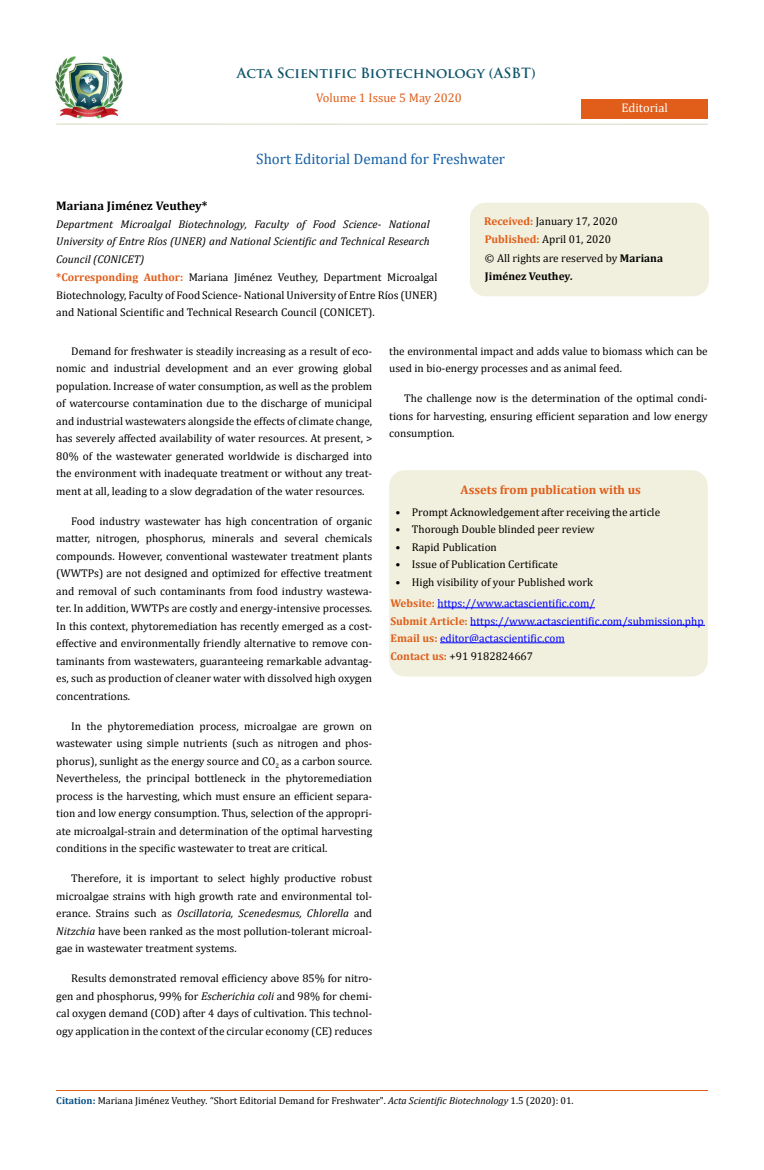
<style>
.page{position:relative;width:764px;height:1170px;background:#fff}
.page>*{position:absolute;margin:0;border:0;box-sizing:border-box;transform-origin:0 0}
.t1{font:15px "Cambria";color:#1560a6}
.t2{font:700 13.75px "Trajan Pro";color:#0e546a}
.t3{font:700 12.5px "Cambria";color:#e05d1a}
.t4{font:700 12.5px "Cambria";color:#000}
.t5{font:12.5px "Cambria";color:#e05d1a}
.t6{font:12.5px "Cambria";color:#fff}
.t7{font:11.25px/17.5px "Cambria";color:#000;text-align:justify}
.t8{font:11.25px/17.5px "Cambria";color:#00f}
.t9{font:10px "Cambria";color:#000}
.s1{font-style:italic}
.s2{font-weight:700;color:#e05d1a}
.s3{font-weight:700}
.s4{font-weight:700;font-style:italic}
.s5{color:#000}
.s6{font-weight:700;color:#035089}
</style>
<div class="page">
<img style="left:56px;top:57px;width:66px;height:61px">
<div style="left:581px;top:99px;width:126px;height:20px;background:#e05d1a"></div>
<div style="left:470px;top:203px;width:238px;height:93px;background:#f1f0de;border-radius:15px"></div>
<div style="left:470px;top:203px;width:239px;height:93px;border:1px solid #f1f0de;border-radius:15px"></div>
<div style="left:390px;top:471px;width:317px;height:205px;background:#f1f0de;border-radius:15px"></div>
<div style="left:389px;top:470px;width:318px;height:207px;border:1px solid #f1f0de;border-radius:15px"></div>
<hr style="left:437px;top:607px;width:158px;height:1px;background:#00f">
<hr style="left:470px;top:625px;width:235px;height:1px;background:#00f">
<hr style="left:440px;top:642px;width:125px;height:1px;background:#00f">
<hr style="left:56px;top:123px;width:651px;height:2px;background:#e0dfcd">
<hr style="left:56px;top:1090px;width:651px;height:1px;background:#e05d1a">
<p class="t2" style="left:237px;top:64px;width:300px">Acta Scientific Biotechnology (ASBT)</p>
<p class="t5" style="left:316px;top:91px;width:147px">Volume 1 Issue 5 May 2020</p>
<h1 class="t1" style="left:256px;top:150px;width:250px">Short Editorial Demand for Freshwater</h1>
<p class="t6" style="left:621px;top:100px;width:48px">Editorial</p>
<p class="t4" style="left:56px;top:197px;width:153px">Mariana Jiménez Veuthey*</p>
<p class="t7" style="left:56px;top:215px;width:383px;text-align:left"><span class="s1">Department Microalgal Biotechnology, Faculty of Food Science- National University of Entre Ríos (UNER) and National Scientific and Technical Research Council (CONICET)<br></span><span class="s2">*Corresponding Author:</span> Mariana Jiménez Veuthey, Department Microalgal Biotechnology, Faculty of Food Science- National University of Entre Ríos (UNER) and National Scientific and Technical Research Council (CONICET).</p>
<p class="t7" style="left:484px;top:212px;width:135px;line-height:17.9px"><span class="s2">Received:</span> January 17, 2020<br><span class="s2">Published:</span> April 01, 2020</p>
<p class="t7" style="left:485px;top:249px;width:180px">© All rights are reserved by <span class="s3">Mariana<br>Jiménez Veuthey</span><span class="s4">.</span></p>
<p class="t7" style="left:56px;top:342px;width:317px;text-indent:15px">Demand for freshwater is steadily increasing as a result of eco&shy;nomic and industrial development and an ever growing global population. Increase of water consumption, as well as the problem of watercourse contamination due to the discharge of municipal and industrial wastewaters alongside the effects of climate change, has severely affected availability of water resources. At present, &gt; 80% of the wastewater generated worldwide is discharged into the environment with inadequate treatment or without any treat&shy;ment at all, leading to a slow degradation of the water resources.</p>
<p class="t7" style="left:56px;top:512px;width:317px;text-indent:15px">Food industry wastewater has high concentration of organic matter, nitrogen, phosphorus, minerals and several chemicals compounds. However, conventional wastewater treatment plants (WWTPs) are not designed and optimized for effective treatment and removal of such contaminants from food industry wastewa&shy;ter. In addition, WWTPs are costly and energy-intensive processes.<br>In this context, phytoremediation has recently emerged as a cost&shy;effective and environmentally friendly alternative to remove con&shy;taminants from wastewaters, guaranteeing remarkable advantag&shy;es, such as production of cleaner water with dissolved high oxygen concentrations.</p>
<p class="t7" style="left:56px;top:717px;width:317px;text-indent:15px">In the phytoremediation process, microalgae are grown on wastewater using simple nutrients (such as nitrogen and phos&shy;phorus), sunlight as the energy source and CO<sub>2</sub> as a carbon source.<br>Nevertheless, the principal bottleneck in the phytoremediation process is the harvesting, which must ensure an efficient separa&shy;tion and low energy consumption. Thus, selection of the appropri&shy;ate microalgal-strain and determination of the optimal harvesting conditions in the specific wastewater to treat are critical.</p>
<p class="t7" style="left:56px;top:869px;width:317px;text-indent:15px">Therefore, it is important to select highly productive robust microalgae strains with high growth rate and environmental tol&shy;erance. Strains such as <span class="s1">Oscillatoria, Scenedesmus, Chlorella</span> and <span class="s1">Nitzchia</span> have been ranked as the most pollution-tolerant microal&shy;gae in wastewater treatment systems.</p>
<p class="t7" style="left:56px;top:969px;width:317px;text-indent:15px">Results demonstrated removal efficiency above 85% for nitro&shy;gen and phosphorus, 99% for <span class="s1">Escherichia coli</span> and 98% for chemi&shy;cal oxygen demand (COD) after 4 days of cultivation. This technol&shy;ogy application in the context of the circular economy (CE) reduces</p>
<p class="t7" style="left:389px;top:342px;width:320px">the environmental impact and adds value to biomass which can be used in bio-energy processes and as animal feed.</p>
<p class="t7" style="left:389px;top:389px;width:320px;text-indent:15px">The challenge now is the determination of the optimal condi&shy;tions for harvesting, ensuring efficient separation and low energy consumption.</p>
<p class="t3" style="left:460px;top:481px;width:182px">Assets from publication with us</p>
<p class="t7" style="left:395px;top:503px;width:266px">• Prompt Acknowledgement after receiving the article</p>
<p class="t7" style="left:395px;top:521px;width:201px">• Thorough Double blinded peer review</p>
<p class="t7" style="left:395px;top:538px;width:103px">• Rapid Publication</p>
<p class="t7" style="left:395px;top:556px;width:164px">• Issue of Publication Certificate</p>
<p class="t7" style="left:395px;top:573px;width:199px">• High visibility of your Published work</p>
<p class="t8" style="left:390px;top:594px;width:315px"><span class="s2">Website:</span> https://www.actascientific.com/<br><span class="s2">Submit Article:</span> https://www.actascientific.com/submission.php <span class="s2">Email us:</span> editor@actascientific.com<br><span class="s2">Contact us:</span> <span class="s5">+91 9182824667</span></p>
<p class="t9" style="left:56px;top:1094px;width:519px"><span class="s6">Citation:</span> Mariana Jiménez Veuthey<span class="s1">.</span> “Short Editorial Demand for Freshwater". <span class="s1">Acta Scientific Biotechnology</span> 1.5 (2020): 01.</p>
</div>
